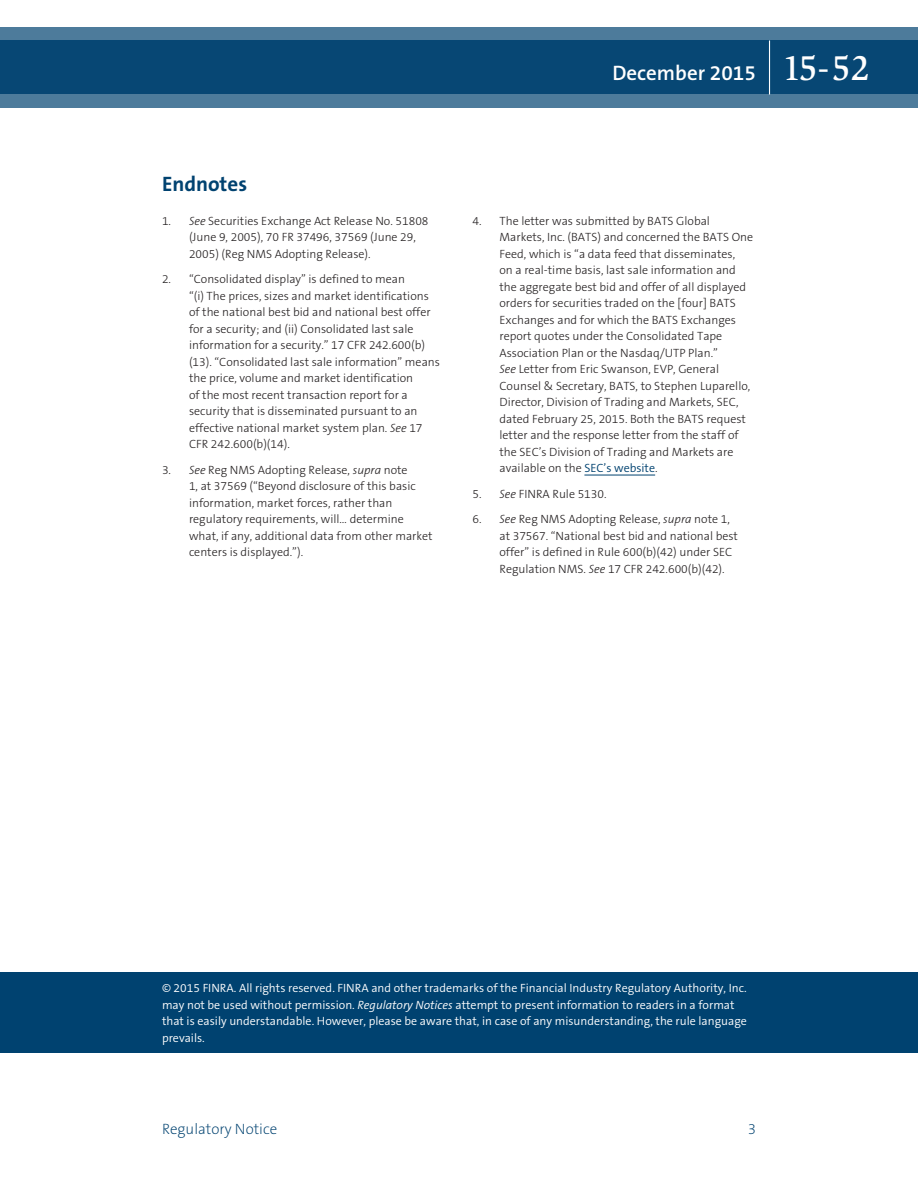
<style>
.page{position:relative;width:918px;height:1188px;background:#fff}
.page>*{position:absolute;margin:0;border:0;box-sizing:border-box;transform-origin:0 0}
.t1{font:600 21px "The Sans B6";color:#fff}
.t2{font:700 21px "The Sans B7";color:#004270}
.t3{font:200 15px "The Sans B2";color:#004270}
.t4{font:300 12px/16.5px "The Sans B3";color:#231f20}
.t5{font:300 12px/16.5px "The Sans B4";color:#fff}
.s1{font-family:"Slimbach LT";font-weight:500;font-size:36px}
.s2{font-style:italic}
.s3{font-family:"The Sans B4";color:#004270}
</style>
<div class="page">
<div style="left:0;top:972px;width:918px;height:81px;background:#004270"></div>
<svg style="left:0;top:27px;width:918px;height:81px;background:#1e5881"></svg>
<hr style="left:769px;top:40px;width:1px;height:54px;background:#fff">
<hr style="left:584px;top:475px;width:71px;height:1px;background:#004270">
<h1 class="t1" style="left:612px;top:62px;width:259px">December 2015 <span class="s1">15-52</span></h1>
<h1 class="t2" style="left:162px;top:173px;width:87px">Endnotes</h1>
<p class="t4" style="left:189px;top:213px;width:241px;text-indent:-27px">1. <span class="s2">See</span> Securities Exchange Act Release No. 51808 (June 9, 2005), 70 FR 37496, 37569 (June 29,<br>2005) (Reg NMS Adopting Release).</p>
<p class="t4" style="left:189px;top:271px;width:253px;text-indent:-27px">2. “Consolidated display” is defined to mean<br>“(i) The prices, sizes and market identifications of the national best bid and national best offer for a security; and (ii) Consolidated last sale information for a security.” 17 CFR 242.600(b) (13). “Consolidated last sale information” means the price, volume and market identification<br>of the most recent transaction report for a security that is disseminated pursuant to an effective national market system plan. <span class="s2">See</span> 17<br>CFR 242.600(b)(14).</p>
<p class="t4" style="left:189px;top:462px;width:245px;text-indent:-27px">3. <span class="s2">See</span> Reg NMS Adopting Release, <span class="s2">supra</span> note<br>1, at 37569 (“Beyond disclosure of this basic information, market forces, rather than regulatory requirements, will… determine what, if any, additional data from other market centers is displayed.”).</p>
<p class="t4" style="left:500px;top:213px;width:255px;text-indent:-27px">4. The letter was submitted by BATS Global Markets, Inc. (BATS) and concerned the BATS One Feed, which is “a data feed that disseminates,<br>on a real-time basis, last sale information and the aggregate best bid and offer of all displayed orders for securities traded on the [four] BATS Exchanges and for which the BATS Exchanges report quotes under the Consolidated Tape Association Plan or the Nasdaq/UTP Plan.”<br><span class="s2">See</span> Letter from Eric Swanson, EVP, General Counsel &amp; Secretary, BATS, to Stephen Luparello, Director, Division of Trading and Markets, SEC, dated February 25, 2015. Both the BATS request letter and the response letter from the staff of the SEC’s Division of Trading and Markets are available on the <span class="s3">SEC’s website</span>.</p>
<p class="t4" style="left:472px;top:486px;width:136px">5. <span class="s2">See</span> FINRA Rule 5130.</p>
<p class="t4" style="left:500px;top:511px;width:240px;text-indent:-27px">6. <span class="s2">See</span> Reg NMS Adopting Release, <span class="s2">supra</span> note 1, at 37567. “National best bid and national best offer” is defined in Rule 600(b)(42) under SEC Regulation NMS. <span class="s2">See</span> 17 CFR 242.600(b)(42).</p>
<p class="t5" style="left:162px;top:980px;width:586px">© 2015 FINRA. All rights reserved. FINRA and other trademarks of the Financial Industry Regulatory Authority, Inc. may not be used without permission. <span class="s2">Regulatory Notices</span> attempt to present information to readers in a format that is easily understandable. However, please be aware that, in case of any misunderstanding, the rule language prevails.</p>
<p class="t3" style="left:162px;top:1121px;width:117px">Regulatory Notice</p>
<p class="t3" style="left:748px;top:1121px;width:10px">3</p>
</div>
